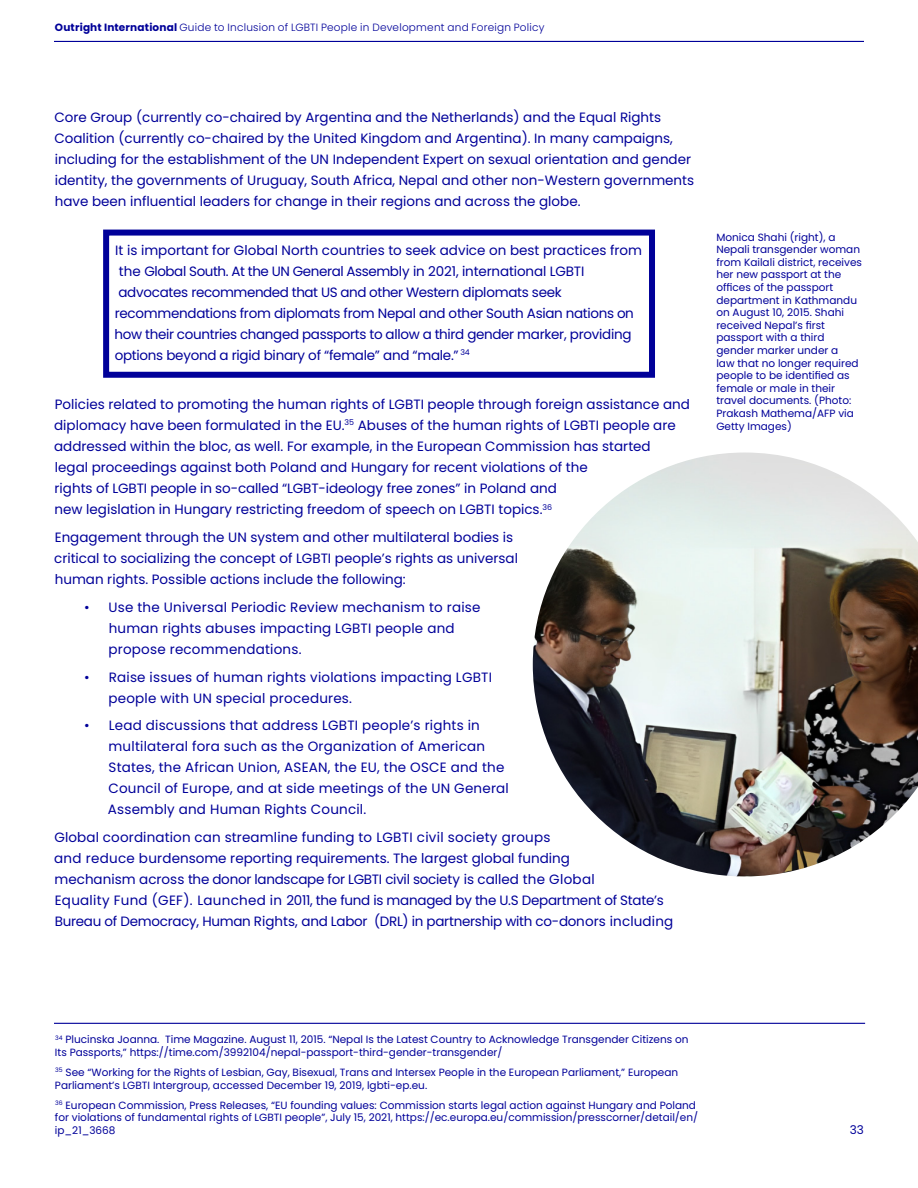
<style>
.page{position:relative;width:918px;height:1188px;background:#fff}
.page>*{position:absolute;margin:0;border:0;box-sizing:border-box;transform-origin:0 0}
.Contents{font:13.5px/21px "Poppins";color:#009}
.Contents-2{font:13.5px "Poppins";letter-spacing:-.02em;color:#009}
.Contents-3{font:13.5px "Poppins";letter-spacing:-.025em;color:#009}
.Contents-4{font:13.5px "Poppins";letter-spacing:-.03em;color:#009}
.Body_text_1{font:12px "Poppins";color:#009}
.Contents-5{font:10.5px/12.6px "Poppins";color:#009}
.t1{font:300 10.5px "Poppins";letter-spacing:.02em;color:#009}
.s1{font-weight:700}
</style>
<div class="page">
<hr style="left:54px;top:41px;width:810px;height:1px;background:#009">
<svg style="left:103px;top:229px;width:552px;height:149px"></svg>
<img style="left:533px;top:453px;width:385px;height:423px">
<hr style="left:54px;top:1023px;width:811px;height:1px;background:#009">
<p class="t1" style="left:55px;top:22px;width:491px"><span class="s1">Outright International</span> Guide to Inclusion of LGBTI People in Development and Foreign Policy</p>
<p class="Contents" style="left:54px;top:107px;width:641px">Core Group (currently co-chaired by Argentina and the Netherlands) and the Equal Rights Coalition (currently co-chaired by the United Kingdom and Argentina). In many campaigns, including for the establishment of the UN Independent Expert on sexual orientation and gender identity, the governments of Uruguay, South Africa, Nepal and other non-Western governments have been influential leaders for change in their regions and across the globe.</p>
<p class="Contents" style="left:115px;top:240px;width:528px">It is important for Global North countries to seek advice on best practices from</p>
<p class="Contents-2" style="left:119px;top:263px;width:467px">the Global South. At the UN General Assembly in 2021, international LGBTI</p>
<p class="Contents-4" style="left:118px;top:284px;width:445px">advocates recommended that US and other Western diplomats seek</p>
<p class="Contents-2" style="left:115px;top:305px;width:521px">recommendations from diplomats from Nepal and other South Asian nations on</p>
<p class="Contents-3" style="left:115px;top:326px;width:519px">how their countries changed passports to allow a third gender marker, providing</p>
<p class="Contents-2" style="left:115px;top:347px;width:357px">options beyond a rigid binary of “female” and “male.” <sup>34</sup></p>
<p class="Contents" style="left:54px;top:393px;width:637px">Policies related to promoting the human rights of LGBTI people through foreign assistance and diplomacy have been formulated in the EU.<sup>35</sup> Abuses of the human rights of LGBTI people are addressed within the bloc, as well. For example, in the European Commission has started<br>legal proceedings against both Poland and Hungary for recent violations of the<br>rights of LGBTI people in so-called “LGBT-ideology free zones” in Poland and<br>new legislation in Hungary restricting freedom of speech on LGBTI topics.<sup>36</sup></p>
<p class="Contents" style="left:54px;top:527px;width:465px">Engagement through the UN system and other multilateral bodies is critical to socializing the concept of LGBTI people’s rights as universal human rights. Possible actions include the following:</p>
<p class="Contents" style="left:109px;top:597px;width:373px;text-indent:-24px">• Use the Universal Periodic Review mechanism to raise human rights abuses impacting LGBTI people and propose recommendations.</p>
<p class="Contents" style="left:109px;top:666px;width:385px;text-indent:-24px">• Raise issues of human rights violations impacting LGBTI people with UN special procedures.</p>
<p class="Contents" style="left:108px;top:715px;width:403px;text-indent:-24px">• Lead discussions that address LGBTI people’s rights in multilateral fora such as the Organization of American States, the African Union, ASEAN, the EU, the OSCE and the Council of Europe, and at side meetings of the UN General Assembly and Human Rights Council.</p>
<p class="Contents" style="left:54px;top:827px;width:621px">Global coordination can streamline funding to LGBTI civil society groups<br>and reduce burdensome reporting requirements. The largest global funding<br>mechanism across the donor landscape for LGBTI civil society is called the Global<br>Equality Fund (GEF). Launched in 2011, the fund is managed by the U.S Department of State’s Bureau of Democracy, Human Rights, and Labor (DRL) in partnership with co-donors including</p>
<p class="Contents-5" style="left:716px;top:231px;width:147px">Monica Shahi (right), a<br>Nepali transgender woman from Kailali district, receives her new passport at the offices of the passport department in Kathmandu on August 10, 2015. Shahi received Nepal’s first passport with a third gender marker under a<br>law that no longer required people to be identified as female or male in their travel documents. (Photo:<br>Prakash Mathema/AFP via<br>Getty Images)</p>
<p class="Contents-5" style="left:55px;top:1033px;width:635px"><sup>34</sup> Plucinska Joanna. Time Magazine. August 11, 2015. “Nepal Is the Latest Country to Acknowledge Transgender Citizens on<br>Its Passports,” https://time.com/3992104/nepal-passport-third-gender-transgender/</p>
<p class="Contents-5" style="left:55px;top:1066px;width:625px"><sup>35</sup> See “Working for the Rights of Lesbian, Gay, Bisexual, Trans and Intersex People in the European Parliament,” European<br>Parliament’s LGBTI Intergroup, accessed December 19, 2019, lgbti-ep.eu.</p>
<p class="Contents-5" style="left:55px;top:1099px;width:645px"><sup>36</sup> European Commission, Press Releases, “EU founding values: Commission starts legal action against Hungary and Poland for violations of fundamental rights of LGBTI people”, July 15, 2021, https://ec.europa.eu/commission/presscorner/detail/en/ ip_21_3668</p>
<p class="Body_text_1" style="left:850px;top:1123px;width:16px">33</p>
</div>
